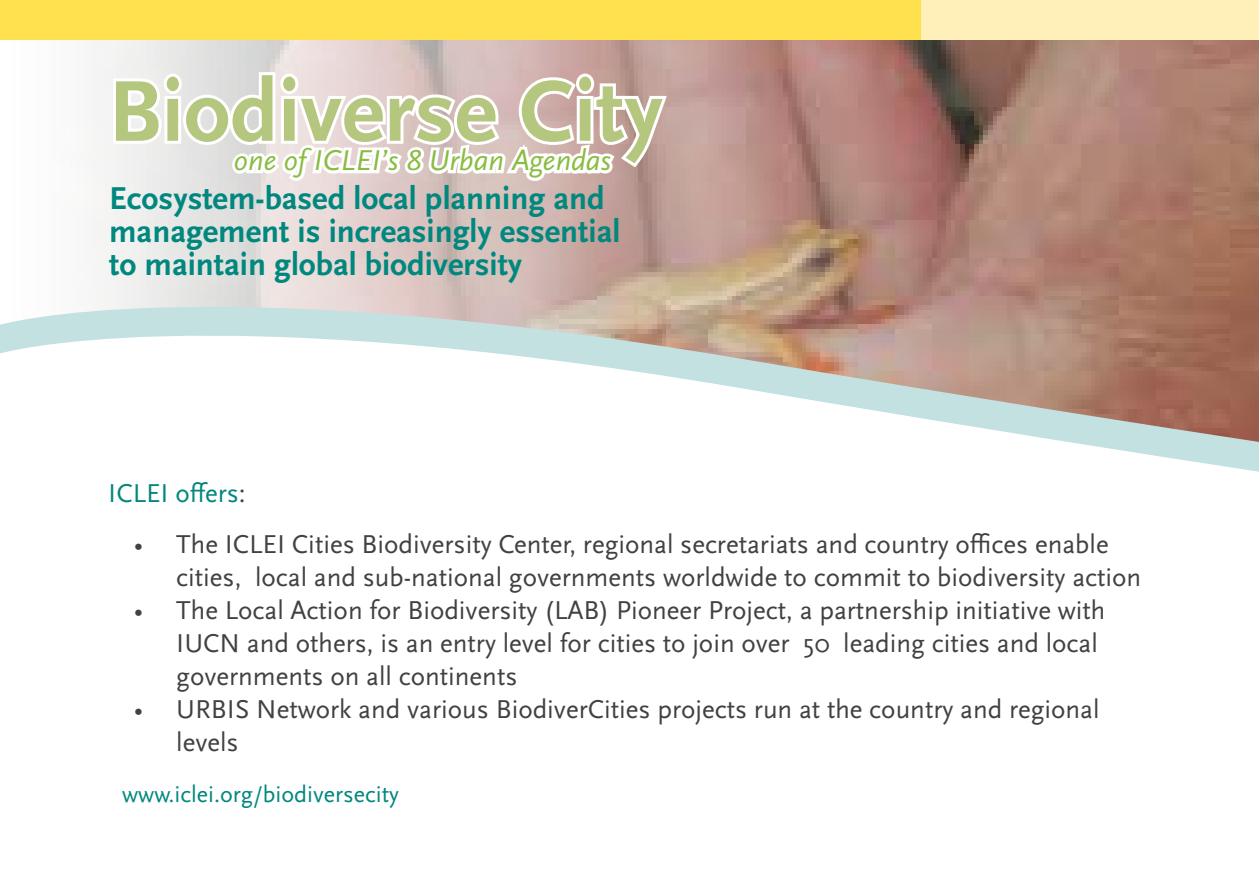
<style>
.page{position:relative;width:1259px;height:893px;background:#fff}
.page>*{position:absolute;margin:0;border:0;box-sizing:border-box;transform-origin:0 0}
.t1{font:700 90px "Scala Sans Pro";color:#b5c67e}
.t2{font:700 33px/33px "Scala Sans Pro";color:#00877e}
.t3{font:italic 30px "Scala Sans Pro";color:#89bc40}
.t4{font:27px/33px "Scala Sans Pro";color:#414042}
.t5{font:27px "Scala Sans Pro";color:#00877e}
.t6{font:24px "Scala Sans Pro";color:#00877e}
.s1{color:#414042}
</style>
<div class="page">
<img style="left:96px;top:40px;width:1163px;height:227px">
<svg style="left:96px;top:267px;width:1163px;height:29px;background:#c6aa9d"></svg>
<svg style="left:0;top:296px;width:1259px;height:176px"></svg>
<div style="left:896px;top:0;width:363px;height:40px;background:#fff0ba"></div>
<div style="left:0;top:0;width:920px;height:40px;background:#ffe14f"></div>
<svg style="left:96px;top:69px;width:574px;height:126px"></svg>
<h1 class="t1" style="left:108px;top:59px;width:556px">Biodiverse City</h1>
<p class="t3" style="left:234px;top:143px;width:378px">one of ICLEI’s 8 Urban Agendas</p>
<p class="t2" style="left:109px;top:182px;width:512px">Ecosystem-based local planning and management is increasingly essential to maintain global biodiversity</p>
<p class="t5" style="left:108px;top:477px;width:139px">ICLEI offers<span class="s1">:</span></p>
<p class="t4" style="left:176px;top:528px;width:966px;text-indent:-43px">• The ICLEI Cities Biodiversity Center, regional secretariats and country offices enable cities, local and sub-national governments worldwide to commit to biodiversity action</p>
<p class="t4" style="left:176px;top:594px;width:930px;text-indent:-43px">• The Local Action for Biodiversity (LAB) Pioneer Project, a partnership initiative with<br>IUCN and others, is an entry level for cities to join over 50 leading cities and local governments on all continents</p>
<p class="t4" style="left:176px;top:693px;width:925px;text-indent:-43px">• URBIS Network and various BiodiverCities projects run at the country and regional levels</p>
<p class="t6" style="left:122px;top:780px;width:278px">www.iclei.org/biodiversecity</p>
</div>
